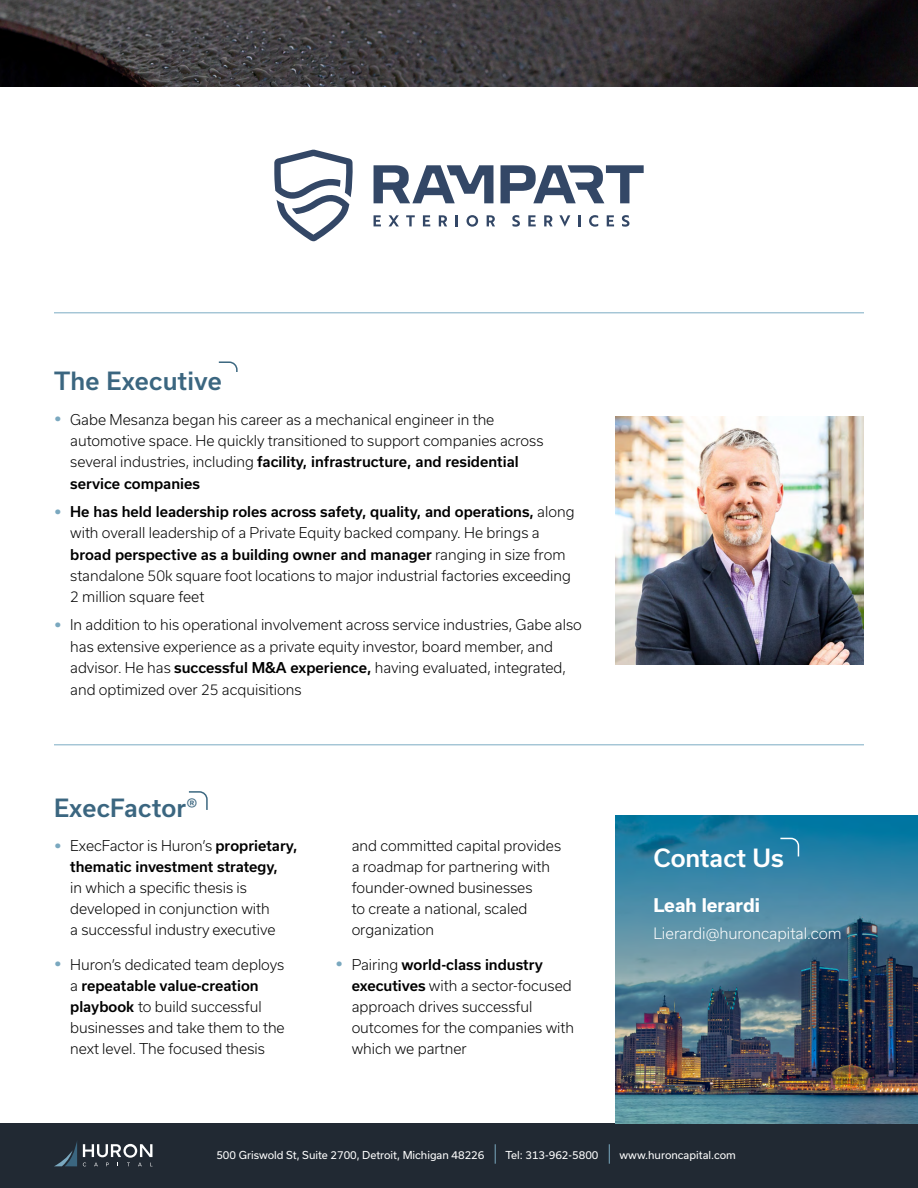
<style>
.page{position:relative;width:918px;height:1188px;background:#fff}
.page>*{position:absolute;margin:0;border:0;box-sizing:border-box;transform-origin:0 0}
.t1{font:500 24px "Usual";letter-spacing:.01em;color:#3b6680}
.t2{font:500 24px "Usual";color:#fff}
.t3{font:700 18px "Usual";color:#fff}
.t4{font:300 15px "Usual";color:#fff}
.t5{font:300 14.25px/21px "Usual";color:#000}
.t6{font:500 14.25px/21px "Usual";color:#000;text-align:center}
.t7{font:10.5px "Usual";color:#fff}
.s1{font-weight:500;font-size:19.5px;color:#7aa8bf}
.s2{font-weight:500}
.s3{font-size:19.5px;color:#7aa8bf}
.s4{font-weight:300}
</style>
<div class="page">
<div style="left:0;top:1123px;width:918px;height:65px;background:#212933"></div>
<img style="left:0;top:0;width:918px;height:86px">
<svg style="left:83px;top:1144px;width:69px;height:22px"></svg>
<svg style="left:55px;top:1142px;width:22px;height:24px"></svg>
<svg style="left:495px;top:1144px;width:1px;height:20px"></svg>
<svg style="left:609px;top:1144px;width:1px;height:20px"></svg>
<svg style="left:218px;top:361px;width:20px;height:11px"></svg>
<svg style="left:188px;top:791px;width:20px;height:19px"></svg>
<img style="left:616px;top:815px;width:302px;height:308px">
<svg style="left:779px;top:837px;width:21px;height:21px"></svg>
<img style="left:616px;top:416px;width:248px;height:248px">
<hr style="left:54px;top:744px;width:810px;height:1px;background:#7babc3">
<svg style="left:274px;top:150px;width:79px;height:91px"></svg>
<svg style="left:374px;top:165px;width:119px;height:38px"></svg>
<svg style="left:501px;top:165px;width:143px;height:38px"></svg>
<svg style="left:374px;top:215px;width:7px;height:11px"></svg>
<svg style="left:389px;top:215px;width:10px;height:11px"></svg>
<svg style="left:406px;top:215px;width:9px;height:11px"></svg>
<svg style="left:423px;top:215px;width:7px;height:11px"></svg>
<svg style="left:439px;top:215px;width:8px;height:11px"></svg>
<svg style="left:456px;top:215px;width:2px;height:11px"></svg>
<svg style="left:467px;top:215px;width:11px;height:12px"></svg>
<svg style="left:487px;top:215px;width:8px;height:11px"></svg>
<svg style="left:512px;top:215px;width:8px;height:12px"></svg>
<svg style="left:528px;top:215px;width:8px;height:11px"></svg>
<svg style="left:544px;top:215px;width:9px;height:11px"></svg>
<svg style="left:559px;top:215px;width:11px;height:12px"></svg>
<svg style="left:578px;top:215px;width:3px;height:11px"></svg>
<svg style="left:589px;top:215px;width:9px;height:12px"></svg>
<svg style="left:607px;top:215px;width:7px;height:11px"></svg>
<svg style="left:622px;top:215px;width:7px;height:12px"></svg>
<hr style="left:54px;top:312px;width:810px;height:1px;background:#7babc3">
<h1 class="t1" style="left:54px;top:367px;width:169px">The Executive</h1>
<p class="t5" style="left:70px;top:409px;width:475px;text-indent:-16px"><span class="s1">•</span> Gabe Mesanza began his career as a mechanical engineer in the automotive space. He quickly transitioned to support companies across several industries, including <span class="s2">facility, infrastructure, and residential service companies</span></p>
<p class="t5" style="left:70px;top:501px;width:506px;text-indent:-16px"><span class="s1">•</span> <span class="s2">He has held leadership roles across safety, quality, and operations,</span> along with overall leadership of a Private Equity backed company. He brings a <span class="s2">broad perspective as a building owner and manager</span> ranging in size from standalone 50k square foot locations to major industrial factories exceeding 2 million square feet</p>
<p class="t5" style="left:70px;top:614px;width:513px;text-indent:-16px"><span class="s1">•</span> In addition to his operational involvement across service industries, Gabe also has extensive experience as a private equity investor, board member, and advisor. He has <span class="s2">successful M&amp;A experience,</span> having evaluated, integrated, and optimized over 25 acquisitions</p>
<h1 class="t1" style="left:54px;top:794px;width:145px">ExecFactor®</h1>
<p class="t6" style="left:54px;top:835px;width:245px"><span class="s3">•</span> <span class="s4">ExecFactor is Huron’s</span> proprietary, thematic investment strategy,</p>
<p class="t5" style="left:70px;top:877px;width:207px">in which a specific thesis is developed in conjunction with a successful industry executive</p>
<p class="t5" style="left:70px;top:954px;width:216px;text-indent:-16px"><span class="s1">•</span> Huron’s dedicated team deploys a <span class="s2">repeatable value-creation playbook</span> to build successful businesses and take them to the next level. The focused thesis</p>
<p class="t5" style="left:352px;top:835px;width:211px">and committed capital provides a roadmap for partnering with founder-owned businesses<br>to create a national, scaled organization</p>
<p class="t5" style="left:352px;top:954px;width:224px;text-indent:-16px"><span class="s1">•</span> Pairing <span class="s2">world-class industry executives</span> with a sector-focused approach drives successful outcomes for the companies with which we partner</p>
<h1 class="t2" style="left:653px;top:844px;width:132px">Contact Us</h1>
<p class="t3" style="left:653px;top:895px;width:108px">Leah lerardi</p>
<p class="t4" style="left:653px;top:925px;width:190px">Lierardi@huroncapital.com</p>
<p class="t7" style="left:216px;top:1149px;width:270px">500 Griswold St, Suite 2700, Detroit, Michigan 48226</p>
<p class="t7" style="left:505px;top:1149px;width:95px">Tel: 313-962-5800</p>
<p class="t7" style="left:620px;top:1149px;width:118px">www.huroncapital.com</p>
</div>
